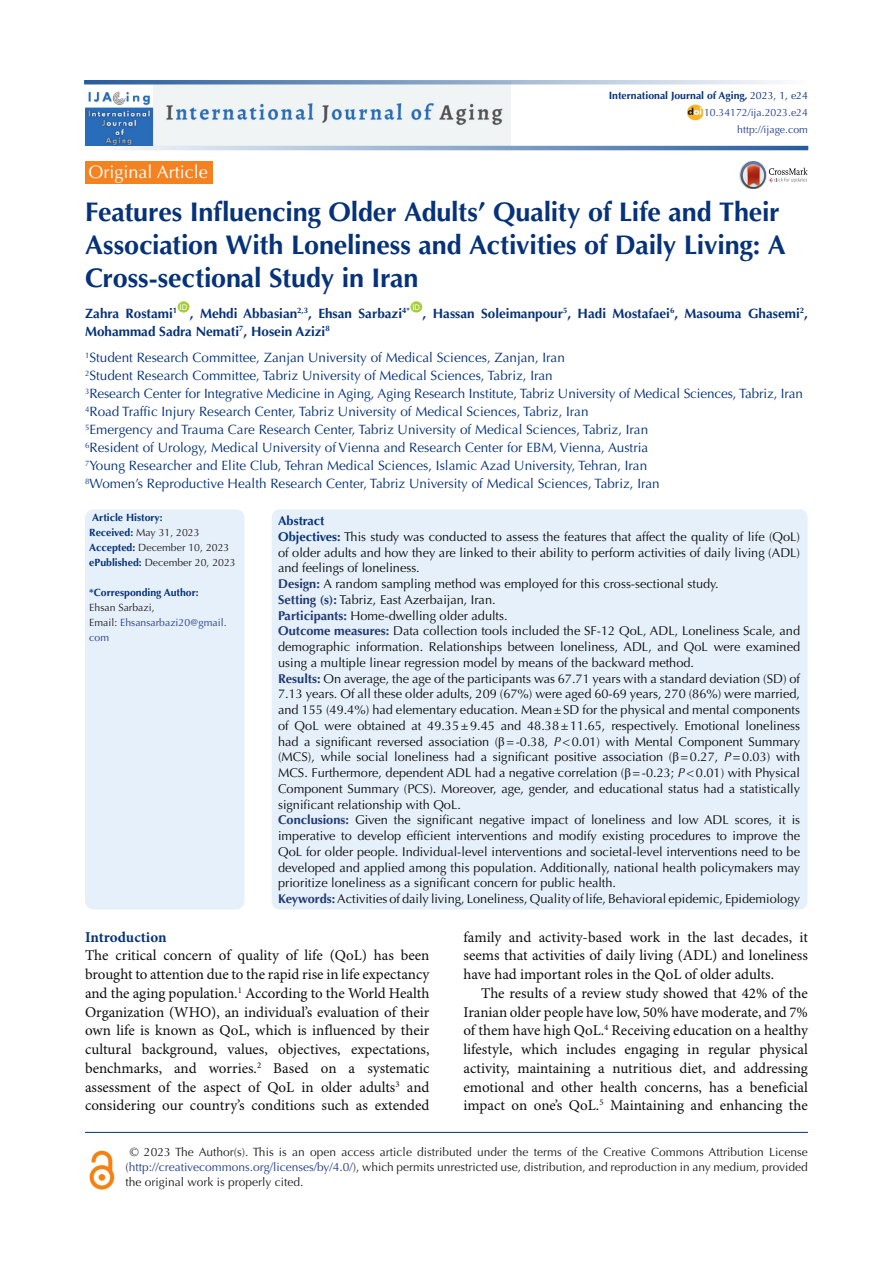
<style>
.page{position:relative;width:893px;height:1263px;background:#fff}
.page>*{position:absolute;margin:0;border:0;box-sizing:border-box;transform-origin:0 0}
.t1{font:700 27px/33px "Optima LT Std";letter-spacing:-.01em;color:#053278}
.t2{font:18px "Optima LT Std";color:#fff}
.t3{font:15px/18.8px "Minion Pro";color:#0d0d0d;text-align:justify}
.heading_1{font:700 15px "Minion Pro";letter-spacing:-.005em;color:#053278}
.t4{font:13.5px "Optima LT Std";color:#053278}
.t5{font:700 13.5px "Optima LT Std";color:#053278}
.t6{font:12.75px/15.8px "Optima LT Std";color:#0d0d0d;text-align:justify}
.t7{font:700 12.75px "Optima LT Std";color:#053278}
.corresponding{font:12px/15px "Optima LT Std";color:#231f20;text-align:justify}
.t8{font:10.5px "Optima LT Std";color:#231f20}
.t9{font:700 10.5px "Optima LT Std";color:#053278}
.t10{font:10.5px/15px "Optima LT Std";color:#253f8e}
.t11{font:7.8px "Arial";color:#fff}
.s1{font-style:italic}
.s2{font-weight:400}
.s3{font-weight:700;color:#053278}
.s4{font-weight:700}
.s5{color:#231f20}
.s6{font-weight:700;color:#213873}
.s7{font-family:"Times New Roman"}
.s8{color:#253f8e}
</style>
<div class="page">
<hr style="left:85px;top:1132px;width:723px;height:1px;background:#053278">
<div style="left:178px;top:301px;width:11px;height:12px;background:#a6ce39;border-radius:50%"></div>
<div style="left:410px;top:301px;width:12px;height:12px;background:#a6ce39;border-radius:50%"></div>
<img style="left:739px;top:169px;width:2px;height:13px">
<svg style="left:741px;top:161px;width:67px;height:28px"></svg>
<img style="left:85px;top:84px;width:425px;height:62px">
<div style="left:85px;top:161px;width:128px;height:23px;background:#f58220"></div>
<svg style="left:84px;top:80px;width:697px;height:4px;background:#8ba7c9"></svg>
<svg style="left:112px;top:146px;width:696px;height:4px;background:#8da9ca"></svg>
<img style="left:687px;top:105px;width:16px;height:15px">
<img style="left:89px;top:1150px;width:26px;height:40px">
<div style="left:85px;top:509px;width:159px;height:400px;background:#e6f0fa;border-radius:9px"></div>
<div style="left:272px;top:509px;width:535px;height:400px;background:#e6f0fa;border-radius:8px"></div>
<p class="t2" style="left:88px;top:161px;width:121px">Original Article</p>
<p class="t9" style="left:609px;top:90px;width:201px">International Journal of Aging<span class="s1">,</span> <span class="s2">2023, 1, e24</span></p>
<p class="t10" style="left:704px;top:105px;width:105px">10.34172/ija.2023.e24</p>
<p class="t10" style="left:737px;top:122px;width:72px">http://ijage.com</p>
<p class="t1" style="left:85px;top:195px;width:702px">Features Influencing Older Adults’ Quality of Life and Their<br>Association With Loneliness and Activities of Daily Living: A<br>Cross-sectional Study in Iran</p>
<p class="t5" style="left:85px;top:305px;width:94px">Zahra Rostami<sup>1</sup></p>
<p class="t11" style="left:180px;top:302px;width:9px">ID</p>
<p class="t11" style="left:412px;top:302px;width:9px">ID</p>
<p class="t5" style="left:423px;top:305px;width:387px">, Hassan Soleimanpour<sup>5</sup>, Hadi Mostafaei<sup>6</sup>, Masouma Ghasemi<sup>2</sup>,</p>
<p class="t5" style="left:190px;top:305px;width:222px">, Mehdi Abbasian<sup>2,3</sup>, Ehsan Sarbazi<sup>4*</sup></p>
<p class="t5" style="left:85px;top:323px;width:246px">Mohammad Sadra Nemati<sup>7</sup>, Hosein Azizi<sup>8</sup></p>
<p class="t4" style="left:85px;top:350px;width:481px"><sup>1</sup>Student Research Committee, Zanjan University of Medical Sciences, Zanjan, Iran</p>
<p class="t4" style="left:85px;top:368px;width:469px"><sup>2</sup>Student Research Committee, Tabriz University of Medical Sciences, Tabriz, Iran</p>
<p class="t4" style="left:85px;top:386px;width:719px"><sup>3</sup>Research Center for Integrative Medicine in Aging, Aging Research Institute, Tabriz University of Medical Sciences, Tabriz, Iran</p>
<p class="t4" style="left:85px;top:404px;width:505px"><sup>4</sup>Road Traffic Injury Research Center, Tabriz University of Medical Sciences, Tabriz, Iran</p>
<p class="t4" style="left:85px;top:422px;width:565px"><sup>5</sup>Emergency and Trauma Care Research Center, Tabriz University of Medical Sciences, Tabriz, Iran</p>
<p class="t4" style="left:85px;top:440px;width:565px"><sup>6</sup>Resident of Urology, Medical University of Vienna and Research Center for EBM, Vienna, Austria</p>
<p class="t4" style="left:85px;top:458px;width:564px"><sup>7</sup>Young Researcher and Elite Club, Tehran Medical Sciences, Islamic Azad University, Tehran, Iran</p>
<p class="t4" style="left:85px;top:476px;width:576px"><sup>8</sup>Women’s Reproductive Health Research Center, Tabriz University of Medical Sciences, Tabriz, Iran</p>
<p class="t9" style="left:92px;top:512px;width:72px">Article History:</p>
<p class="t8" style="left:89px;top:527px;width:112px"><span class="s3">Received:</span> May 31, 2023</p>
<p class="t8" style="left:89px;top:542px;width:142px"><span class="s3">Accepted</span><span class="s4">:</span> December 10, 2023</p>
<p class="t8" style="left:89px;top:557px;width:148px"><span class="s3">ePublished:</span> December 20, 2023</p>
<p class="t9" style="left:89px;top:587px;width:111px">*Corresponding Author:</p>
<p class="t8" style="left:89px;top:602px;width:67px">Ehsan Sarbazi,</p>
<p class="t10" style="left:89px;top:615px;width:139px"><span class="s5">Email:</span> Ehsansarbazi20@gmail. com</p>
<p class="t7" style="left:278px;top:513px;width:48px">Abstract</p>
<p class="t6" style="left:278px;top:529px;width:524px"><span class="s3">Objectives:</span> This study was conducted to assess the features that affect the quality of life (QoL) of older adults and how they are linked to their ability to perform activities of daily living (ADL) and feelings of loneliness.</p>
<p class="t6" style="left:278px;top:576px;width:442px"><span class="s6">Design:</span> A random sampling method was employed for this cross-sectional study.</p>
<p class="t6" style="left:278px;top:592px;width:219px"><span class="s6">Setting (s):</span> Tabriz, East Azerbaijan, Iran.</p>
<p class="t6" style="left:278px;top:607px;width:231px"><span class="s6">Participants:</span> Home-dwelling older adults.</p>
<p class="t6" style="left:278px;top:623px;width:523px"><span class="s6">Outcome measures:</span> Data collection tools included the SF-12 QoL, ADL, Loneliness Scale, and demographic information. Relationships between loneliness, ADL, and QoL were examined using a multiple linear regression model by means of the backward method.</p>
<p class="t6" style="left:278px;top:670px;width:524px"><span class="s6">Results:</span> On average, the age of the participants was 67.71 years with a standard deviation (SD) of 7.13 years. Of all these older adults, 209 (67%) were aged 60-69 years, 270 (86%) were married, and 155 (49.4%) had elementary education. Mean±SD for the physical and mental components of QoL were obtained at 49.35±9.45 and 48.38±11.65, respectively. Emotional loneliness had a significant reversed association (<span class="s7">β</span>=-0.38, <span class="s1">P</span>&lt;0.01) with Mental Component Summary (MCS), while social loneliness had a significant positive association (<span class="s7">β</span>=0.27, <span class="s1">P</span>=0.03) with MCS. Furthermore, dependent ADL had a negative correlation (<span class="s7">β</span>=-0.23; <span class="s1">P</span>&lt;0.01) with Physical Component Summary (PCS). Moreover, age, gender, and educational status had a statistically significant relationship with QoL.</p>
<p class="t6" style="left:278px;top:812px;width:524px"><span class="s6">Conclusions:</span> Given the significant negative impact of loneliness and low ADL scores, it is imperative to develop efficient interventions and modify existing procedures to improve the QoL for older people. Individual-level interventions and societal-level interventions need to be developed and applied among this population. Additionally, national health policymakers may prioritize loneliness as a significant concern for public health.</p>
<p class="t6" style="left:278px;top:891px;width:524px"><span class="s6">Keywords:</span> Activities of daily living, Loneliness, Quality of life, Behavioral epidemic, Epidemiology</p>
<p class="heading_1" style="left:85px;top:926px;width:83px">Introduction</p>
<p class="t3" style="left:85px;top:947px;width:346px">The critical concern of quality of life (QoL) has been brought to attention due to the rapid rise in life expectancy and the aging population.<sup>1</sup> According to the World Health Organization (WHO), an individual’s evaluation of their own life is known as QoL, which is influenced by their cultural background, values, objectives, expectations, benchmarks, and worries.<sup>2</sup> Based on a systematic assessment of the aspect of QoL in older adults<sup>3</sup> and considering our country’s conditions such as extended</p>
<p class="t3" style="left:463px;top:928px;width:346px">family and activity-based work in the last decades, it seems that activities of daily living (ADL) and loneliness have had important roles in the QoL of older adults.</p>
<p class="t3" style="left:463px;top:984px;width:346px;text-indent:18px">The results of a review study showed that 42% of the Iranian older people have low, 50% have moderate, and 7% of them have high QoL.<sup>4</sup> Receiving education on a healthy lifestyle, which includes engaging in regular physical activity, maintaining a nutritious diet, and addressing emotional and other health concerns, has a beneficial impact on one’s QoL.<sup>5</sup> Maintaining and enhancing the</p>
<p class="corresponding" style="left:125px;top:1144px;width:684px;text-indent:4px">© 2023 The Author(s). This is an open access article distributed under the terms of the Creative Commons Attribution License (<span class="s8">http://creativecommons.org/licenses/by/4.0/</span>), which permits unrestricted use, distribution, and reproduction in any medium, provided the original work is properly cited.</p>
</div>
